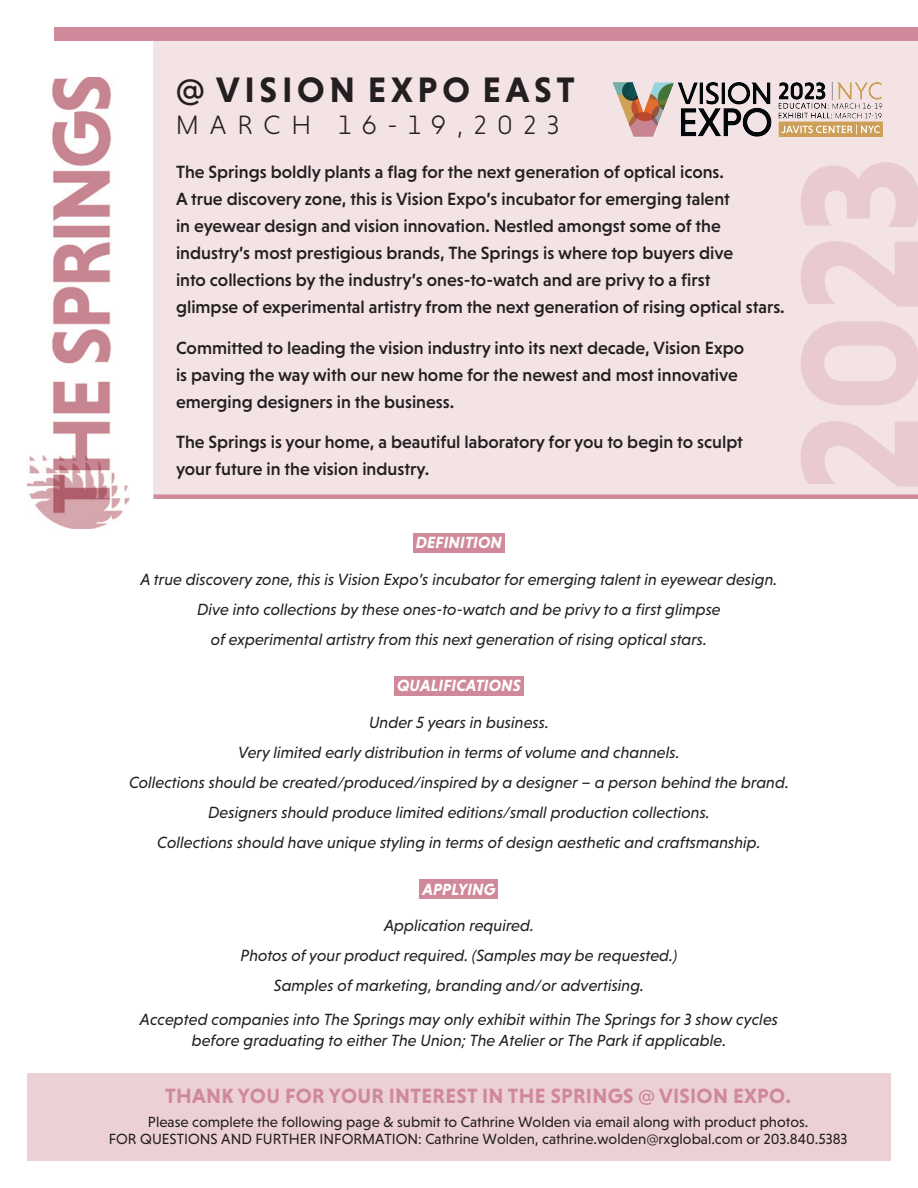
<style>
.page{position:relative;width:918px;height:1188px;background:#fff}
.page>*{position:absolute;margin:0;border:0;box-sizing:border-box;transform-origin:0 0}
.t1{font:700 169.95px "Niveau Grotesk";color:#e9cbcf}
.t2{font:700 36px "Niveau Grotesk";letter-spacing:.13em;color:#231f20}
.t3{font:300 27px "Niveau Grotesk";letter-spacing:.4em;color:#231f20}
.t4{font:700 21px "Niveau Grotesk";letter-spacing:.015em;color:#d0899a}
.t5{font:500 18px/27px "Niveau Grotesk";color:#231f20}
.t6{font:italic 16.5px/30px "Niveau Grotesk";color:#231f20;text-align:center}
.t7{font:italic 700 16.5px "Niveau Grotesk";color:#fff}
.t8{font:15px/17.5px "Niveau Grotesk";color:#231f20;text-align:center}
</style>
<div class="page">
<div style="left:153px;top:37px;width:765px;height:457px;background:#f4e3e5"></div>
<img style="left:27px;top:77px;width:102px;height:452px">
<div style="left:54px;top:27px;width:864px;height:14px;background:#d0899a"></div>
<div style="left:413px;top:533px;width:92px;height:19px;background:#d0899a"></div>
<div style="left:394px;top:676px;width:130px;height:19px;background:#d0899a"></div>
<div style="left:420px;top:879px;width:78px;height:20px;background:#d0899a"></div>
<div style="left:153px;top:494px;width:765px;height:5px;background:#d0899a"></div>
<div style="left:27px;top:1073px;width:864px;height:88px;background:#ebd0d5"></div>
<img style="left:612px;top:81px;width:271px;height:56px">
<h2 class="t2" style="left:176px;top:69px;width:401px">@ VISION EXPO EAST</h2>
<h3 class="t3" style="left:176px;top:110px;width:385px">MARCH 16-19,2023</h3>
<p class="t5" style="left:176px;top:158px;width:610px">The Springs boldly plants a flag for the next generation of optical icons.<br>A true discovery zone, this is Vision Expo’s incubator for emerging talent<br>in eyewear design and vision innovation. Nestled amongst some of the industry’s most prestigious brands, The Springs is where top buyers dive<br>into collections by the industry’s ones-to-watch and are privy to a first<br>glimpse of experimental artistry from the next generation of rising optical stars.</p>
<h1 class="t1" style="left:762px;top:493px;width:339px;rotate:-90deg">2023</h1>
<p class="t5" style="left:176px;top:334px;width:570px">Committed to leading the vision industry into its next decade, Vision Expo is paving the way with our new home for the newest and most innovative emerging designers in the business.</p>
<p class="t5" style="left:176px;top:428px;width:568px">The Springs is your home, a beautiful laboratory for you to begin to sculpt your future in the vision industry.</p>
<p class="t7" style="left:416px;top:533px;width:88px">DEFINITION</p>
<p class="t6" style="left:141px;top:564px;width:638px">A true discovery zone, this is Vision Expo’s incubator for emerging talent in eyewear design.<br>Dive into collections by these ones-to-watch and be privy to a first glimpse<br>of experimental artistry from this next generation of rising optical stars.</p>
<p class="t7" style="left:397px;top:676px;width:125px">QUALIFICATIONS</p>
<p class="t6" style="left:129px;top:707px;width:662px">Under 5 years in business.<br>Very limited early distribution in terms of volume and channels.<br>Collections should be created/produced/inspired by a designer – a person behind the brand.<br>Designers should produce limited editions/small production collections.<br>Collections should have unique styling in terms of design aesthetic and craftsmanship.</p>
<p class="t7" style="left:422px;top:879px;width:75px">APPLYING</p>
<p class="t6" style="left:241px;top:911px;width:438px">Application required.<br>Photos of your product required. (Samples may be requested.)<br>Samples of marketing, branding and/or advertising.</p>
<p class="t6" style="left:140px;top:1009px;width:640px;line-height:21px">Accepted companies into The Springs may only exhibit within The Springs for 3 show cycles before graduating to either The Union; The Atelier or The Park if applicable.</p>
<p class="t4" style="left:165px;top:1083px;width:627px">THANK YOU FOR YOUR INTEREST IN THE SPRINGS @ VISION EXPO.</p>
<p class="t8" style="left:109px;top:1113px;width:740px">Please complete the following page &amp; submit to Cathrine Wolden via email along with product photos.<br>FOR QUESTIONS AND FURTHER INFORMATION: Cathrine Wolden, cathrine.wolden@rxglobal.com or 203.840.5383</p>
</div>
